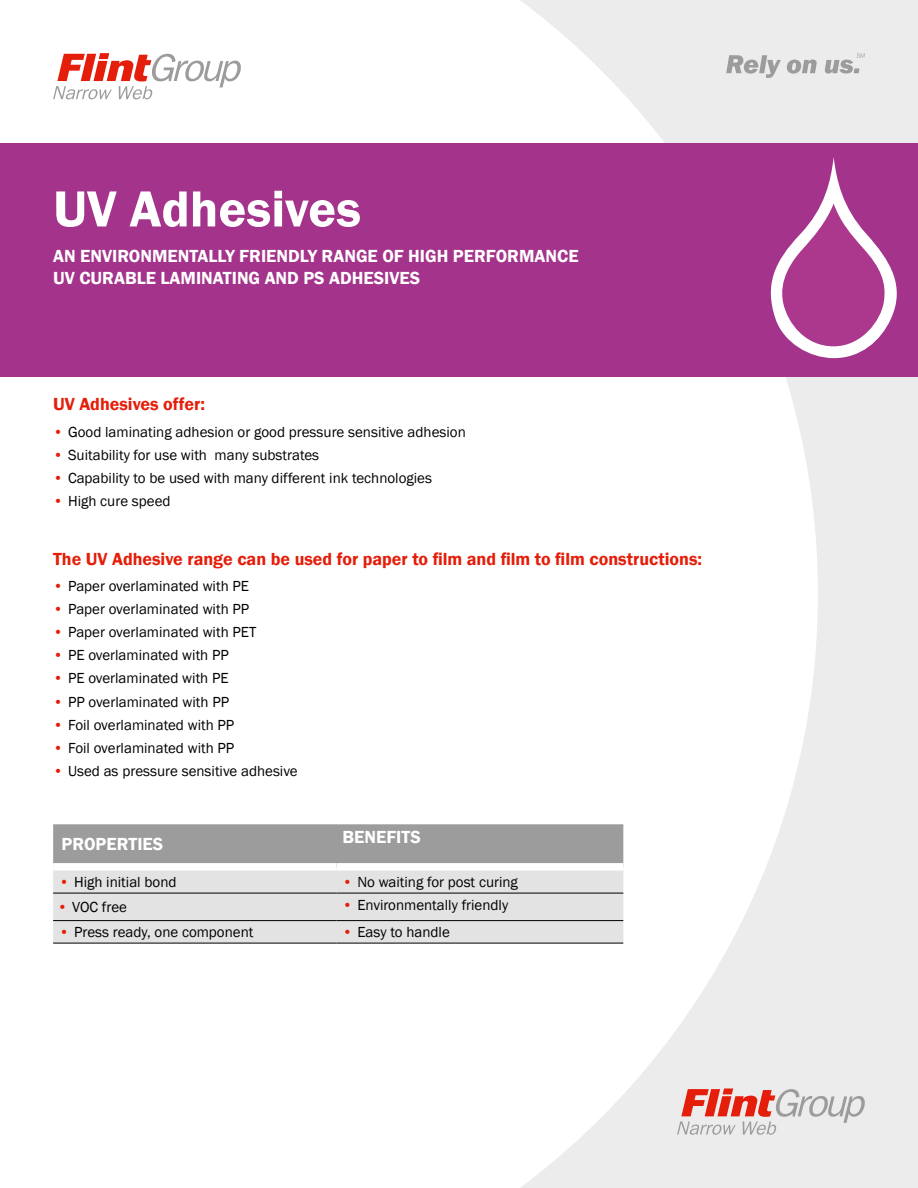
<style>
.page{position:relative;width:918px;height:1188px;background:#fff}
.page>*{position:absolute;margin:0;border:0;box-sizing:border-box;transform-origin:0 0}
.t1{font:600 52.5px "Franklin Gothic";color:#fff}
.t2{font:600 18px/22.5px "Franklin Gothic";color:#fff}
.t3{font:600 18px "Franklin Gothic";color:#e41e0a}
.t4{font:15px "Franklin Gothic";color:#000}
.s1{color:#e41e0a}
</style>
<div class="page">
<svg style="left:520px;top:0;width:398px;height:1188px"></svg>
<svg style="left:726px;top:55px;width:55px;height:23px"></svg>
<svg style="left:787px;top:60px;width:30px;height:14px"></svg>
<svg style="left:825px;top:53px;width:40px;height:21px"></svg>
<div style="left:0;top:143px;width:918px;height:234px;background:#a3338b"></div>
<svg style="left:53px;top:53px;width:188px;height:46px"></svg>
<svg style="left:53px;top:824px;width:570px;height:119px;background:#c8c8c8"></svg>
<hr style="left:336px;top:893px;width:287px;height:1px;background:#000">
<hr style="left:53px;top:920px;width:283px;height:1px;background:#000">
<hr style="left:336px;top:920px;width:287px;height:1px;background:#000">
<hr style="left:53px;top:943px;width:283px;height:1px;background:#000">
<hr style="left:336px;top:943px;width:287px;height:1px;background:#000">
<div style="left:336px;top:863px;width:287px;height:8px;background:#fff"></div>
<hr style="left:53px;top:893px;width:283px;height:1px;background:#000">
<div style="left:53px;top:863px;width:283px;height:8px;background:#fff"></div>
<svg style="left:677px;top:1088px;width:188px;height:47px;background:#dfbdba"></svg>
<svg style="left:771px;top:157px;width:126px;height:201px"></svg>
<h1 class="t1" style="left:53px;top:177px;width:309px">UV ADHESIVES</h1>
<p class="t2" style="left:53px;top:245px;width:527px">AN ENVIRONMENTALLY FRIENDLY RANGE OF HIGH PERFORMANCE<br>UV CURABLE LAMINATING AND PS ADHESIVES</p>
<p class="t3" style="left:53px;top:393px;width:153px">UV ADHESIVES OFFER:</p>
<p class="t4" style="left:53px;top:422px;width:414px"><span class="s1">•</span> Good laminating adhesion or good pressure sensitive adhesion</p>
<p class="t4" style="left:53px;top:445px;width:268px"><span class="s1">•</span> Suitability for use with many substrates</p>
<p class="t4" style="left:53px;top:469px;width:380px"><span class="s1">•</span> Capability to be used with many different ink technologies</p>
<p class="t4" style="left:53px;top:492px;width:119px"><span class="s1">•</span> High cure speed</p>
<p class="t3" style="left:53px;top:547px;width:651px">THE UV ADHESIVE RANGE CAN BE USED FOR PAPER TO FILM AND FILM TO FILM CONSTRUCTIONS:</p>
<p class="t4" style="left:53px;top:577px;width:198px"><span class="s1">•</span> Paper overlaminated with PE</p>
<p class="t4" style="left:53px;top:600px;width:198px"><span class="s1">•</span> Paper overlaminated with PP</p>
<p class="t4" style="left:53px;top:623px;width:205px"><span class="s1">•</span> Paper overlaminated with PET</p>
<p class="t4" style="left:53px;top:646px;width:177px"><span class="s1">•</span> PE overlaminated with PP</p>
<p class="t4" style="left:53px;top:669px;width:177px"><span class="s1">•</span> PE overlaminated with PE</p>
<p class="t4" style="left:53px;top:692px;width:177px"><span class="s1">•</span> PP overlaminated with PP</p>
<p class="t4" style="left:53px;top:715px;width:183px"><span class="s1">•</span> Foil overlaminated with PP</p>
<p class="t4" style="left:53px;top:738px;width:183px"><span class="s1">•</span> Foil overlaminated with PP</p>
<p class="t4" style="left:53px;top:762px;width:246px"><span class="s1">•</span> Used as pressure sensitive adhesive</p>
<p class="t2" style="left:62px;top:833px;width:101px">PROPERTIES</p>
<p class="t2" style="left:342px;top:826px;width:78px">BENEFITS</p>
<p class="t4" style="left:59px;top:873px;width:119px"><span class="s1">•</span> High initial bond</p>
<p class="t4" style="left:342px;top:873px;width:177px"><span class="s1">•</span> No waiting for post curing</p>
<p class="t4" style="left:57px;top:898px;width:71px"><span class="s1">•</span> VOC free</p>
<p class="t4" style="left:342px;top:895px;width:167px"><span class="s1">•</span> Environmentally friendly</p>
<p class="t4" style="left:59px;top:923px;width:196px"><span class="s1">•</span> Press ready, one component</p>
<p class="t4" style="left:342px;top:923px;width:109px"><span class="s1">•</span> Easy to handle</p>
</div>
